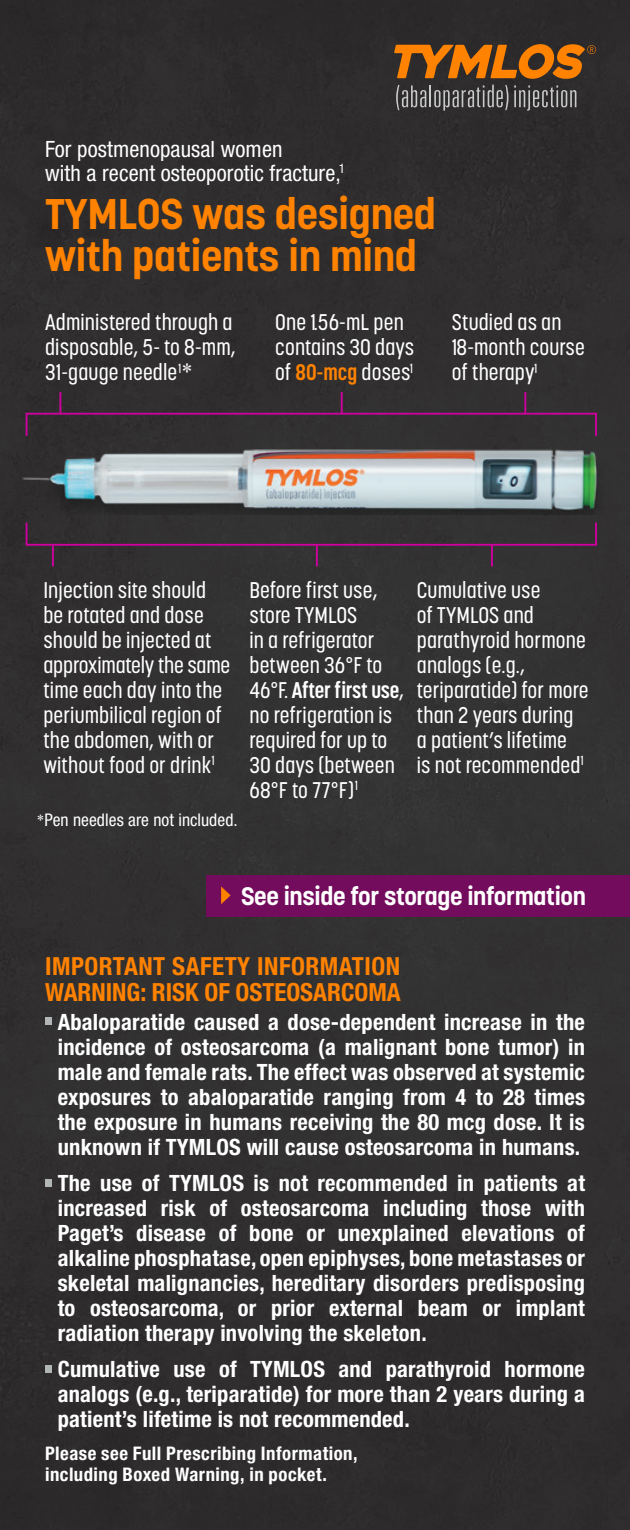
<style>
.page{position:relative;width:630px;height:1530px;background:#312f30}
.page>*{position:absolute;margin:0;border:0;box-sizing:border-box;transform-origin:0 0}
.t1{font:700 42.5px/42.5px "Korolev";letter-spacing:-.005em;color:#ff8200}
.t2{font:700 condensed 25px/26.2px "Helvetica Neue LT Std";color:#ff8200}
.t3{font:700 25px "Korolev";letter-spacing:-.015em;color:#fff}
.t4{font:700 condensed 22.5px/25px "Helvetica Neue LT Std";letter-spacing:.01em;color:#fff;text-align:justify}
.t5{font:500 22.5px/25px "Korolev Condensed";letter-spacing:.005em;color:#fff}
.t6{font:condensed 22.5px/23.8px "Helvetica Neue LT Std";letter-spacing:.005em;color:#fff}
.t7{font:700 condensed 18.75px/20.5px "Helvetica Neue LT Std";letter-spacing:.025em;color:#fff}
.t8{font:condensed 17.5px "Helvetica Neue LT Std";letter-spacing:.005em;color:#fff}
.s1{font-family:"Times New Roman";font-weight:400}
.s2{font-weight:700;color:#ff8200}
.s3{font-weight:700}
.s4{font-family:"Times New Roman";font-stretch:normal;font-size:15px}
</style>
<div class="page">
<div style="left:26px;top:413px;width:571px;height:24px;border:2px solid #ce009e"></div>
<hr style="left:59px;top:392px;width:2px;height:21px;background:#ce009e">
<hr style="left:341px;top:392px;width:2px;height:21px;background:#ce009e">
<hr style="left:524px;top:392px;width:2px;height:21px;background:#ce009e">
<div style="left:26px;top:522px;width:571px;height:24px;border:2px solid #ce009e"></div>
<hr style="left:52px;top:545px;width:2px;height:21px;background:#ce009e">
<hr style="left:316px;top:545px;width:2px;height:21px;background:#ce009e">
<hr style="left:491px;top:545px;width:2px;height:21px;background:#ce009e">
<div style="left:207px;top:875px;width:423px;height:42px;background:#730c5c"></div>
<svg style="left:221px;top:886px;width:10px;height:18px"></svg>
<div style="left:45px;top:1017px;width:7px;height:7px;background:#b3b6b7"></div>
<div style="left:45px;top:1180px;width:7px;height:7px;background:#b3b6b7"></div>
<div style="left:45px;top:1365px;width:7px;height:7px;background:#b3b6b7"></div>
<img style="left:6px;top:444px;width:605px;height:71px">
<svg style="left:396px;top:85px;width:35px;height:25px"></svg>
<svg style="left:434px;top:90px;width:7px;height:17px"></svg>
<svg style="left:561px;top:90px;width:6px;height:17px"></svg>
<svg style="left:570px;top:90px;width:6px;height:17px"></svg>
<svg style="left:443px;top:85px;width:115px;height:26px;background:#545253"></svg>
<svg style="left:394px;top:44px;width:202px;height:35px;background:#9a5815"></svg>
<p class="t6" style="left:45px;top:137px;width:301px">For postmenopausal women<br>with a recent osteoporotic fracture,<sup>1</sup></p>
<h1 class="t1" style="left:45px;top:193px;width:392px">TYMLOS was designed with patients in mind</h1>
<p class="t5" style="left:45px;top:310px;width:192px">Administered through a disposable, 5- to 8-mm,<br>31-gauge needle<sup>1</sup><span class="s1">*</span></p>
<p class="t5" style="left:275px;top:310px;width:141px">One 1.56-mL pen contains 30 days of <span class="s2">80-mcg</span> doses<sup>1</sup></p>
<p class="t5" style="left:452px;top:310px;width:134px">Studied as an<br>18-month course of therapy<sup>1</sup></p>
<p class="t5" style="left:43px;top:577px;width:189px">Injection site should be rotated and dose should be injected at approximately the same time each day into the periumbilical region of the abdomen, with or without food or drink<sup>1</sup></p>
<p class="t5" style="left:250px;top:577px;width:156px">Before first use, store TYMLOS<br>in a refrigerator between 36°F to<br>46°F. <span class="s3">After first use</span>, no refrigeration is required for up to<br>30 days (between<br>68°F to 77°F)<sup>1</sup></p>
<p class="t5" style="left:417px;top:577px;width:173px">Cumulative use<br>of TYMLOS and parathyroid hormone analogs (e.g., teriparatide) for more than 2 years during a patient’s lifetime<br>is not recommended<sup>1</sup></p>
<p class="t8" style="left:37px;top:810px;width:202px"><span class="s4">*</span>Pen needles are not included.</p>
<p class="t3" style="left:241px;top:880px;width:346px">See inside for storage information</p>
<p class="t2" style="left:45px;top:952px;width:357px">IMPORTANT SAFETY INFORMATION<br>WARNING: RISK OF OSTEOSARCOMA</p>
<p class="t4" style="left:58px;top:1009px;width:529px">Abaloparatide caused a dose-dependent increase in the incidence of osteosarcoma (a malignant bone tumor) in male and female rats. The effect was observed at systemic exposures to abaloparatide ranging from 4 to 28 times the exposure in humans receiving the 80 mcg dose. It is unknown if TYMLOS will cause osteosarcoma in humans.</p>
<p class="t4" style="left:58px;top:1170px;width:529px">The use of TYMLOS is not recommended in patients at increased risk of osteosarcoma including those with Paget’s disease of bone or unexplained elevations of alkaline phosphatase, open epiphyses, bone metastases or skeletal malignancies, hereditary disorders predisposing to osteosarcoma, or prior external beam or implant radiation therapy involving the skeleton.</p>
<p class="t4" style="left:58px;top:1356px;width:529px">Cumulative use of TYMLOS and parathyroid hormone analogs (e.g., teriparatide) for more than 2 years during a patient’s lifetime is not recommended.</p>
<p class="t7" style="left:45px;top:1443px;width:314px">Please see Full Prescribing Information, including Boxed Warning, in pocket.</p>
</div>
